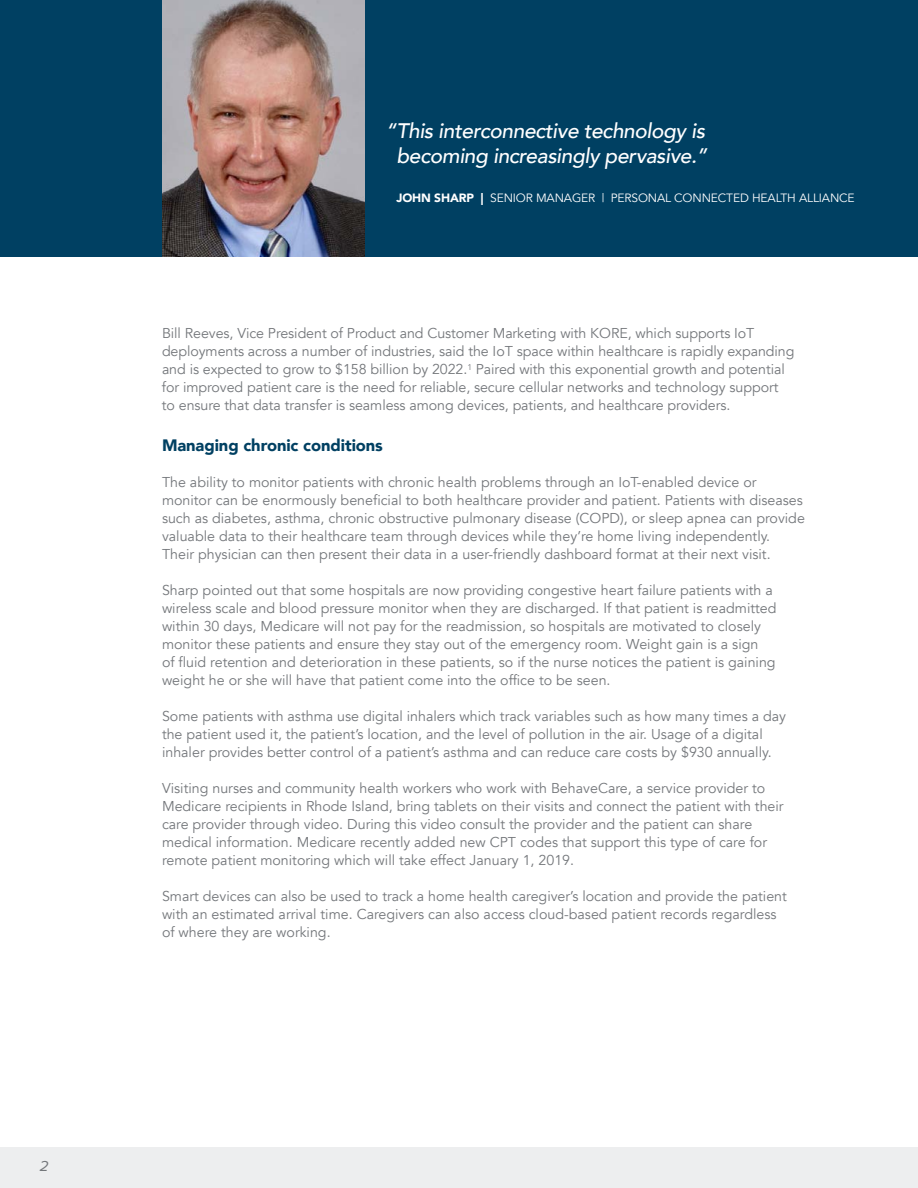
<style>
.page{position:relative;width:918px;height:1188px;background:#fff}
.page>*{position:absolute;margin:0;border:0;box-sizing:border-box;transform-origin:0 0}
.t1{font:italic 500 21px/25.5px "Avenir";letter-spacing:-.02em;color:#fff;text-align:center}
.t2{font:900 16.5px "Avenir";letter-spacing:-.005em;color:#004062}
.t3{font:italic 15px "Proxima Nova";color:#74777b}
.t4{font:14.25px/18px "Avenir";color:#74777b}
.t5{font:12px "Avenir";letter-spacing:-.01em;color:#fff}
.s1{font-weight:900}
</style>
<div class="page">
<div style="left:0;top:1148px;width:918px;height:40px;background:#edeeef"></div>
<div style="left:0;top:0;width:918px;height:257px;background:#004062"></div>
<img style="left:162px;top:0;width:203px;height:257px">
<p class="t3" style="left:40px;top:1155px;width:10px">2</p>
<h1 class="t1" style="left:386px;top:118px;width:323px">“This interconnective technology is becoming increasingly pervasive.”</h1>
<p class="t5" style="left:396px;top:191px;width:460px"><span class="s1">JOHN SHARP |</span> SENIOR MANAGER | PERSONAL CONNECTED HEALTH ALLIANCE</p>
<p class="t4" style="left:162px;top:325px;width:634px">Bill Reeves, Vice President of Product and Customer Marketing with KORE, which supports IoT deployments across a number of industries, said the IoT space within healthcare is rapidly expanding and is expected to grow to $158 billion by 2022.<sup>1</sup> Paired with this exponential growth and potential for improved patient care is the need for reliable, secure cellular networks and technology support to ensure that data transfer is seamless among devices, patients, and healthcare providers.</p>
<p class="t2" style="left:162px;top:431px;width:222px">Managing chronic conditions</p>
<p class="t4" style="left:162px;top:473px;width:644px">The ability to monitor patients with chronic health problems through an IoT-enabled device or monitor can be enormously beneficial to both healthcare provider and patient. Patients with diseases such as diabetes, asthma, chronic obstructive pulmonary disease (COPD), or sleep apnea can provide valuable data to their healthcare team through devices while they’re home living independently.<br>Their physician can then present their data in a user-friendly dashboard format at their next visit.</p>
<p class="t4" style="left:162px;top:581px;width:616px">Sharp pointed out that some hospitals are now providing congestive heart failure patients with a wireless scale and blood pressure monitor when they are discharged. If that patient is readmitted within 30 days, Medicare will not pay for the readmission, so hospitals are motivated to closely monitor these patients and ensure they stay out of the emergency room. Weight gain is a sign<br>of fluid retention and deterioration in these patients, so if the nurse notices the patient is gaining weight he or she will have that patient come into the office to be seen.</p>
<p class="t4" style="left:162px;top:707px;width:626px">Some patients with asthma use digital inhalers which track variables such as how many times a day the patient used it, the patient’s location, and the level of pollution in the air. Usage of a digital inhaler provides better control of a patient’s asthma and can reduce care costs by $930 annually.</p>
<p class="t4" style="left:162px;top:779px;width:623px">Visiting nurses and community health workers who work with BehaveCare, a service provider to Medicare recipients in Rhode Island, bring tablets on their visits and connect the patient with their care provider through video. During this video consult the provider and the patient can share medical information. Medicare recently added new CPT codes that support this type of care for remote patient monitoring which will take effect January 1, 2019.</p>
<p class="t4" style="left:162px;top:887px;width:626px">Smart devices can also be used to track a home health caregiver’s location and provide the patient with an estimated arrival time. Caregivers can also access cloud-based patient records regardless of where they are working.</p>
</div>
